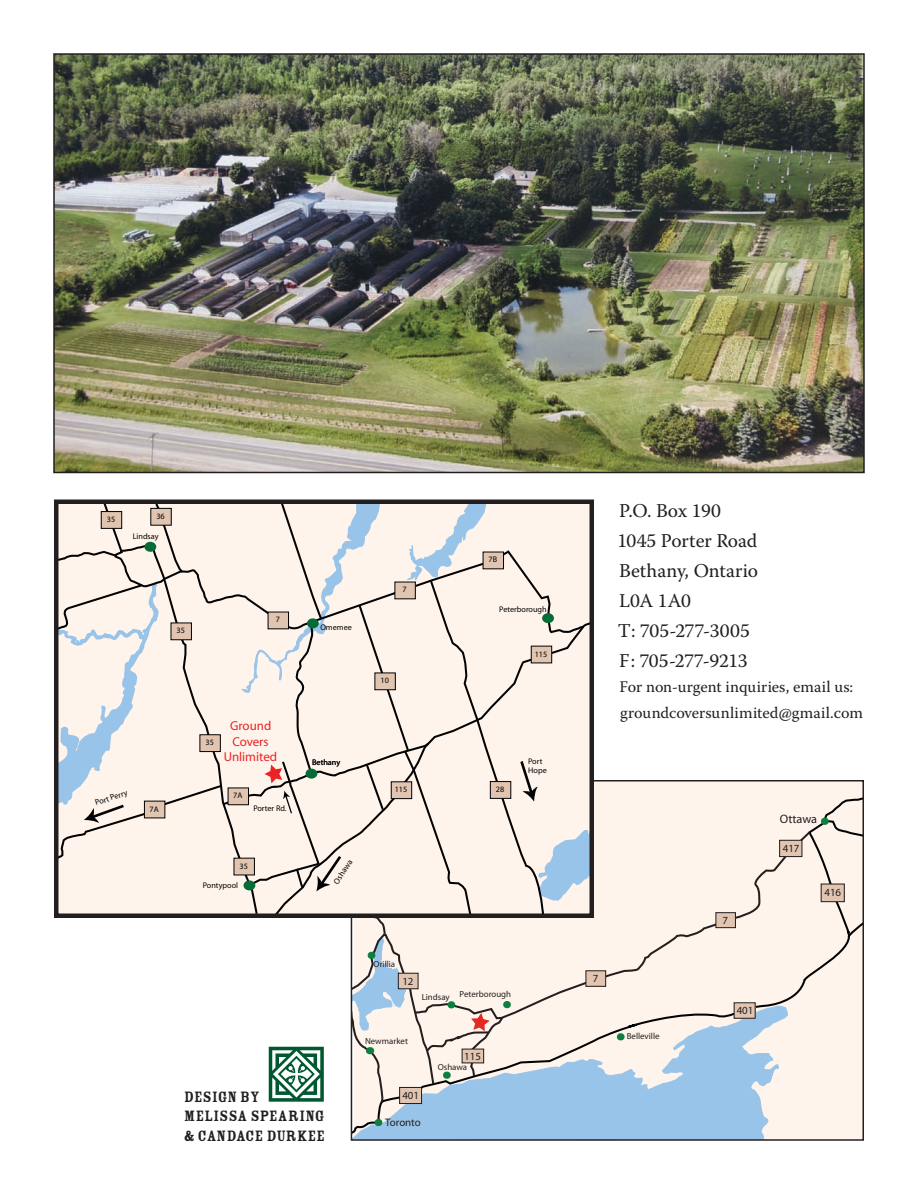
<style>
.page{position:relative;width:918px;height:1188px;background:#fff}
.page>*{position:absolute;margin:0;border:0;box-sizing:border-box;transform-origin:0 0}
.t1{font:80.25px "Woodtype Ornaments Std";color:#00582e}
.t2{font:19.5px/30px "Warnock Pro";letter-spacing:-.005em;color:#231f20}
.t3{font:16.5px/19.5px "Rosewood Std Fill";letter-spacing:.01em;color:#231f20}
.t4{font:16.2px/25.5px "Warnock Pro";color:#231f20}
.t5{font:12.9px/15.6px "Myriad";color:#ed2224;text-align:center}
.t6{font:12.3px "Myriad";color:#231f20}
.t7{font:10.95px "Myriad";color:#231f20}
.t8{font:8.85px "Myriad";color:#231f20}
.t9{font:8.25px/9.8px "Myriad";color:#010203}
</style>
<div class="page">
<div style="left:354px;top:781px;width:509px;height:358px;background:#fff4eb"></div>
<svg style="left:354px;top:1025px;width:425px;height:111px"></svg>
<svg style="left:606px;top:838px;width:199px;height:187px"></svg>
<div style="left:586px;top:971px;width:20px;height:15px;background:#e1c5b0"></div>
<div style="left:585px;top:970px;width:21px;height:17px;border:1px solid #231f20"></div>
<div style="left:780px;top:840px;width:22px;height:17px;background:#e1c5b0"></div>
<div style="left:779px;top:840px;width:23px;height:17px;border:1px solid #231f20"></div>
<div style="left:716px;top:913px;width:19px;height:15px;background:#e1c5b0"></div>
<div style="left:715px;top:912px;width:21px;height:16px;border:1px solid #231f20"></div>
<div style="left:617px;top:1033px;width:8px;height:7px;border:2px solid #0d8040;border-radius:3px"></div>
<div style="left:375px;top:1119px;width:7px;height:7px;border:2px solid #0d8040;border-radius:3px"></div>
<svg style="left:802px;top:798px;width:59px;height:185px"></svg>
<div style="left:821px;top:818px;width:8px;height:7px;border:2px solid #0d8040;border-radius:3px"></div>
<svg style="left:59px;top:505px;width:533px;height:600px"></svg>
<div style="left:307px;top:618px;width:12px;height:10px;background:#056c38;border-radius:50%"></div>
<div style="left:306px;top:769px;width:11px;height:10px;background:#056c38;border-radius:50%"></div>
<div style="left:144px;top:542px;width:12px;height:10px;background:#056c38;border-radius:50%"></div>
<div style="left:542px;top:613px;width:12px;height:10px;background:#056c38;border-radius:50%"></div>
<div style="left:244px;top:880px;width:11px;height:10px;background:#056c38;border-radius:50%"></div>
<div style="left:54px;top:500px;width:540px;height:418px;border:4px solid #231f20"></div>
<img style="left:56px;top:56px;width:806px;height:414px">
<div style="left:53px;top:53px;width:812px;height:420px;border:2px solid #231f20"></div>
<p class="t9" style="left:107px;top:515px;width:10px">35</p>
<p class="t9" style="left:156px;top:512px;width:10px">36</p>
<p class="t9" style="left:133px;top:532px;width:27px">Lindsay</p>
<p class="t9" style="left:177px;top:626px;width:10px">35</p>
<p class="t9" style="left:276px;top:615px;width:6px">7</p>
<p class="t9" style="left:320px;top:623px;width:33px">Omemee</p>
<p class="t9" style="left:94px;top:798px;width:35px;rotate:-18deg">Port Perry</p>
<p class="t9" style="left:150px;top:804px;width:11px">7A</p>
<p class="t9" style="left:206px;top:738px;width:10px">35</p>
<h3 class="t5" style="left:224px;top:719px;width:55px">Ground<br>Covers<br>Unlimited</h3>
<p class="t9" style="left:233px;top:791px;width:11px">7A</p>
<p class="t9" style="left:253px;top:804px;width:35px">Porter Rd.</p>
<p class="t9" style="left:240px;top:861px;width:10px">35</p>
<p class="t9" style="left:203px;top:881px;width:37px">Pontypool</p>
<p class="t9" style="left:312px;top:758px;width:30px">Bethany</p>
<p class="t9" style="left:332px;top:881px;width:29px;rotate:-57deg">Oshawa</p>
<p class="t9" style="left:403px;top:585px;width:6px">7</p>
<p class="t9" style="left:381px;top:676px;width:10px">10</p>
<p class="t9" style="left:489px;top:555px;width:10px">7B</p>
<p class="t9" style="left:499px;top:604px;width:49px">Peterborough</p>
<p class="t9" style="left:535px;top:649px;width:14px">115</p>
<p class="t9" style="left:528px;top:756px;width:20px">Port<br>Hope</p>
<p class="t9" style="left:395px;top:785px;width:14px">115</p>
<p class="t9" style="left:496px;top:785px;width:10px">28</p>
<h1 class="t1" style="left:269px;top:1041px;width:57px">•</h1>
<h3 class="t3" style="left:184px;top:1087px;width:143px">DESIGN BY<br>MELISSA SPEARING &amp; CANDACE DURKEE</h3>
<p class="t8" style="left:374px;top:960px;width:23px">Orillia</p>
<h3 class="t7" style="left:402px;top:976px;width:13px">12</h3>
<p class="t8" style="left:422px;top:993px;width:29px">Lindsay</p>
<p class="t8" style="left:460px;top:990px;width:53px">Peterborough</p>
<p class="t8" style="left:365px;top:1036px;width:44px">Newmarket</p>
<h3 class="t7" style="left:464px;top:1051px;width:18px">115</h3>
<p class="t8" style="left:438px;top:1062px;width:31px">Oshawa</p>
<h3 class="t7" style="left:402px;top:1090px;width:18px">401</h3>
<h3 class="t7" style="left:385px;top:1117px;width:37px">Toronto</h3>
<h2 class="t2" style="left:618px;top:495px;width:142px">P.O. Box 190<br>1045 Porter Road<br>Bethany, Ontario<br>L0A 1A0<br>T: 705-277-3005<br>F: 705-277-9213</h2>
<h3 class="t4" style="left:620px;top:674px;width:245px">For non-urgent inquiries, email us: groundcoversunlimited@gmail.com</h3>
<h3 class="t7" style="left:593px;top:973px;width:7px">7</h3>
<p class="t8" style="left:627px;top:1031px;width:34px">Belleville</p>
<h3 class="t7" style="left:723px;top:915px;width:7px">7</h3>
<h3 class="t6" style="left:780px;top:813px;width:39px">Ottawa</h3>
<h3 class="t7" style="left:783px;top:843px;width:18px">417</h3>
<h3 class="t7" style="left:824px;top:887px;width:18px">416</h3>
<h3 class="t7" style="left:737px;top:1005px;width:18px">401</h3>
</div>
